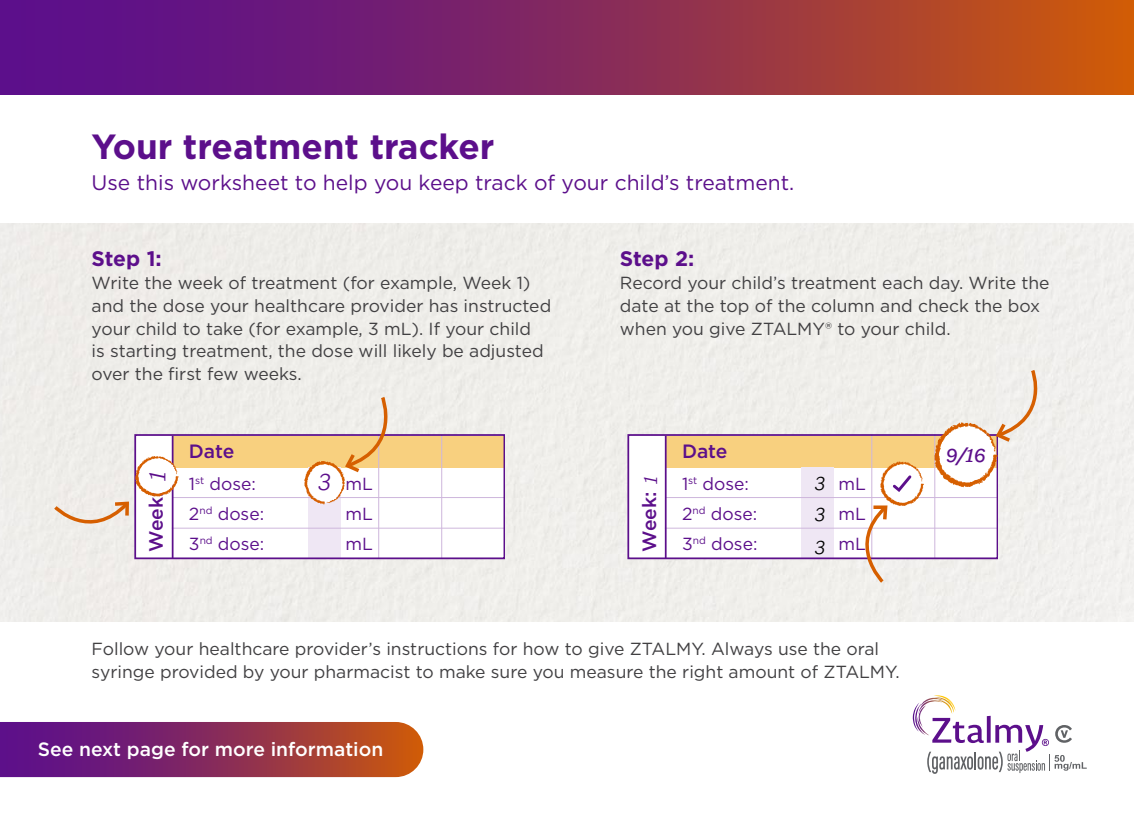
<style>
.page{position:relative;width:1134px;height:819px;background:#fff}
.page>*{position:absolute;margin:0;border:0;box-sizing:border-box;transform-origin:0 0}
.t1{font:700 35px "Gotham";color:#5c0f8b}
.t2{font:italic 23.62px "Shift";color:#5c0f8b}
.t3{font:21px "Gotham";color:#5c0f8b}
.t4{font:700 21px "Gotham";letter-spacing:-.005em;color:#5c0f8b}
.t5{font:500 19.25px "Gotham";color:#fff}
.t6{font:500 19.25px "Gotham";color:#5c0f8b}
.t7{font:italic 500 19.25px "Shift";color:#5c0f8b}
.t8{font:italic 19.25px/31.8px "Shift";color:#000;text-align:justify}
.t9{font:17.5px/22.8px "Gotham";color:#414042}
.t10{font:17.5px "Gotham";color:#5c0f8b}
.s1{font-family:"Shift";font-weight:400;font-style:italic}
</style>
<div class="page">
<div style="left:0;top:223px;width:1134px;height:398px;background:#efeeea"></div>
<div style="left:136px;top:435px;width:368px;height:123px;background:#fff"></div>
<div style="left:173px;top:436px;width:331px;height:31px;background:#f8d07f"></div>
<div style="left:309px;top:467px;width:32px;height:91px;background:#efe7f4"></div>
<hr style="left:378px;top:434px;width:1px;height:124px;background:#ceb7dc">
<hr style="left:441px;top:434px;width:1px;height:124px;background:#ceb7dc">
<hr style="left:173px;top:497px;width:331px;height:1px;background:#ceb7dc">
<hr style="left:172px;top:528px;width:332px;height:1px;background:#ceb7dc">
<hr style="left:172px;top:436px;width:2px;height:122px;background:#5c0f8b">
<div style="left:135px;top:434px;width:370px;height:125px;border:2px solid #5c0f8b"></div>
<div style="left:629px;top:435px;width:368px;height:123px;background:#fff"></div>
<div style="left:666px;top:436px;width:331px;height:31px;background:#f8d07f"></div>
<div style="left:802px;top:467px;width:32px;height:91px;background:#efe7f4"></div>
<hr style="left:871px;top:434px;width:1px;height:124px;background:#ceb7dc">
<hr style="left:934px;top:434px;width:1px;height:124px;background:#ceb7dc">
<hr style="left:666px;top:497px;width:331px;height:1px;background:#ceb7dc">
<hr style="left:665px;top:528px;width:332px;height:1px;background:#ceb7dc">
<hr style="left:665px;top:436px;width:2px;height:122px;background:#5c0f8b">
<div style="left:628px;top:434px;width:370px;height:125px;border:2px solid #5c0f8b"></div>
<svg style="left:913px;top:695px;width:174px;height:79px"></svg>
<div style="left:0;top:0;width:1134px;height:94px;background:linear-gradient(to right,#4d059c,#c65512)"></div>
<svg style="left:0;top:722px;width:423px;height:55px;background:#8b3058"></svg>
<svg style="left:52px;top:456px;width:127px;height:86px"></svg>
<svg style="left:934px;top:367px;width:116px;height:120px"></svg>
<svg style="left:304px;top:394px;width:97px;height:110px"></svg>
<svg style="left:846px;top:462px;width:78px;height:123px"></svg>
<h1 class="t1" style="left:92px;top:123px;width:404px">Your treatment tracker</h1>
<p class="t3" style="left:92px;top:169px;width:704px">Use this worksheet to help you keep track of your child’s treatment.</p>
<p class="t4" style="left:92px;top:245px;width:72px">Step 1:</p>
<p class="t9" style="left:92px;top:271px;width:461px">Write the week of treatment (for example, Week 1) and the dose your healthcare provider has instructed your child to take (for example, 3 mL). If your child<br>is starting treatment, the dose will likely be adjusted over the first few weeks.</p>
<p class="t6" style="left:189px;top:438px;width:47px">Date</p>
<p class="t10" style="left:189px;top:472px;width:69px">1<sup>st</sup> dose:</p>
<p class="t10" style="left:346px;top:472px;width:29px">mL</p>
<p class="t10" style="left:189px;top:502px;width:77px">2<sup>nd</sup> dose:</p>
<p class="t10" style="left:346px;top:502px;width:29px">mL</p>
<p class="t10" style="left:189px;top:532px;width:77px">3<sup>nd</sup> dose:</p>
<p class="t10" style="left:346px;top:532px;width:29px">mL</p>
<h2 class="t2" style="left:143px;top:481px;width:12px;rotate:-90deg">1</h2>
<h2 class="t2" style="left:318px;top:468px;width:14px">3</h2>
<p class="t6" style="left:144px;top:552px;width:62px;rotate:-90deg">Week:</p>
<p class="t4" style="left:620px;top:245px;width:76px">Step 2:</p>
<p class="t9" style="left:620px;top:271px;width:431px">Record your child’s treatment each day. Write the date at the top of the column and check the box when you give ZTALMY® to your child.</p>
<p class="t6" style="left:637px;top:552px;width:77px;rotate:-90deg">Week: <span class="s1">1</span></p>
<p class="t6" style="left:682px;top:438px;width:47px">Date</p>
<p class="t10" style="left:682px;top:472px;width:69px">1<sup>st</sup> dose:</p>
<p class="t10" style="left:839px;top:472px;width:29px">mL</p>
<p class="t10" style="left:682px;top:502px;width:77px">2<sup>nd</sup> dose:</p>
<p class="t10" style="left:839px;top:502px;width:29px">mL</p>
<p class="t10" style="left:682px;top:532px;width:77px">3<sup>nd</sup> dose:</p>
<p class="t10" style="left:839px;top:532px;width:29px">mL</p>
<p class="t8" style="left:815px;top:468px;width:12px">3<br>3<br>3</p>
<p class="t7" style="left:946px;top:444px;width:41px">9/16</p>
<p class="t9" style="left:92px;top:637px;width:810px">Follow your healthcare provider’s instructions for how to give ZTALMY. Always use the oral syringe provided by your pharmacist to make sure you measure the right amount of ZTALMY.</p>
<p class="t5" style="left:38px;top:738px;width:347px">See next page for more information</p>
</div>
